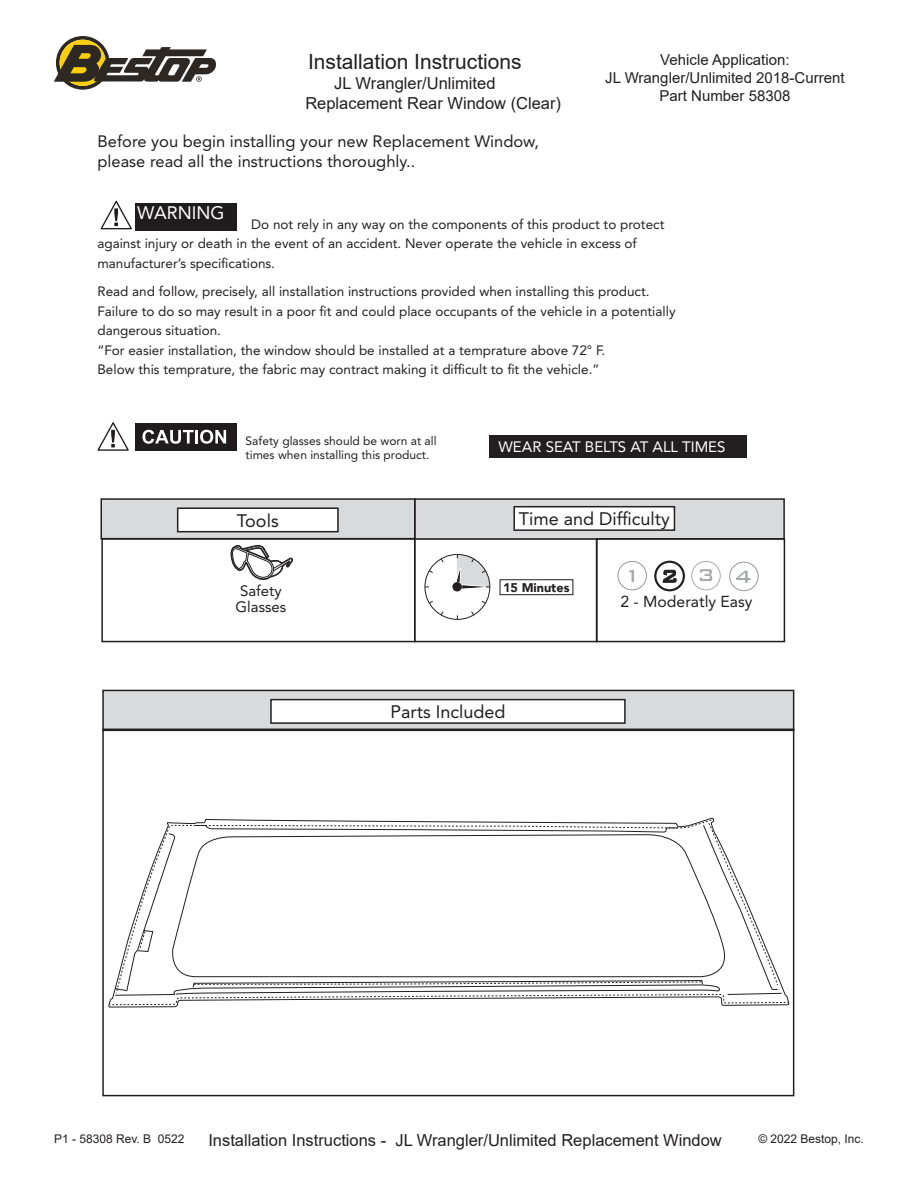
<style>
.page{position:relative;width:918px;height:1188px;background:#fff}
.page>*{position:absolute;margin:0;border:0;box-sizing:border-box;transform-origin:0 0}
.t1{font:21px "Arial";color:#231f20}
.t2{font:18px "Avenir LT Std";color:#231f20}
.t3{font:18px "Avenir LT Std";color:#fff}
.t4{font:16.5px "Arial";color:#231f20}
.t5{font:16.5px/19.8px "Avenir LT Std";color:#231f20}
.t6{font:15.75px "Avenir LT Std";color:#231f20}
.t7{font:15px "Arial";color:#231f20}
.t8{font:15px "Avenir LT Std";color:#fff}
.t9{font:15px "Avenir LT Std";color:#231f20}
.t10{font:13.5px/19.5px "Avenir LT Std";color:#231f20}
.t11{font:900 12.6px "Avenir";color:#231f20}
.t12{font:12px/14.4px "Avenir LT Std";color:#231f20}
.t13{font:12px "Arial";color:#231f20}
</style>
<div class="page">
<svg style="left:54px;top:36px;width:162px;height:54px"></svg>
<div style="left:453px;top:583px;width:8px;height:8px;background:#231f20;border-radius:50%"></div>
<div style="left:453px;top:582px;width:9px;height:9px;border:1px solid #231f20;border-radius:50%"></div>
<svg style="left:440px;top:558px;width:4px;height:5px"></svg>
<svg style="left:428px;top:570px;width:5px;height:4px"></svg>
<svg style="left:428px;top:600px;width:5px;height:4px"></svg>
<svg style="left:440px;top:611px;width:4px;height:5px"></svg>
<svg style="left:471px;top:611px;width:4px;height:5px"></svg>
<svg style="left:456px;top:554px;width:34px;height:35px"></svg>
<div style="left:500px;top:579px;width:73px;height:16px;border:1px solid #231f20"></div>
<div style="left:414px;top:538px;width:184px;height:104px;border:2px solid #231f20"></div>
<div style="left:415px;top:499px;width:369px;height:40px;background:#d9dadc"></div>
<div style="left:414px;top:498px;width:371px;height:42px;border:2px solid #231f20"></div>
<div style="left:618px;top:561px;width:29px;height:29px;border:1px solid #939698;border-radius:50%"></div>
<svg style="left:629px;top:570px;width:5px;height:12px"></svg>
<div style="left:654px;top:561px;width:31px;height:30px;border:2px solid #231f20;border-radius:50%"></div>
<svg style="left:662px;top:569px;width:15px;height:14px"></svg>
<div style="left:729px;top:562px;width:30px;height:29px;border:1px solid #939698;border-radius:50%"></div>
<svg style="left:736px;top:571px;width:15px;height:12px"></svg>
<div style="left:691px;top:561px;width:30px;height:29px;border:1px solid #a8a9ad;border-radius:50%"></div>
<svg style="left:700px;top:569px;width:12px;height:12px"></svg>
<div style="left:596px;top:538px;width:189px;height:104px;border:2px solid #231f20"></div>
<div style="left:514px;top:507px;width:160px;height:23px;background:#fff"></div>
<div style="left:513px;top:506px;width:162px;height:25px;border:2px solid #231f20"></div>
<div style="left:101px;top:499px;width:314px;height:40px;background:#d9dadc"></div>
<div style="left:100px;top:498px;width:316px;height:42px;border:2px solid #231f20"></div>
<div style="left:178px;top:508px;width:160px;height:24px;background:#fff"></div>
<div style="left:177px;top:507px;width:162px;height:25px;border:2px solid #231f20"></div>
<svg style="left:230px;top:545px;width:64px;height:35px"></svg>
<div style="left:101px;top:538px;width:315px;height:104px;border:2px solid #231f20"></div>
<svg style="left:97px;top:422px;width:32px;height:29px"></svg>
<div style="left:135px;top:423px;width:101px;height:28px;background:#201c1d"></div>
<svg style="left:142px;top:430px;width:84px;height:14px"></svg>
<div style="left:490px;top:435px;width:257px;height:23px;background:#231f20"></div>
<svg style="left:100px;top:200px;width:32px;height:30px"></svg>
<div style="left:135px;top:204px;width:101px;height:27px;background:#201c1d"></div>
<div style="left:102px;top:690px;width:692px;height:41px;background:#d9dadc;border:2px solid #231f20"></div>
<div style="left:271px;top:700px;width:354px;height:23px;background:#fff"></div>
<div style="left:270px;top:699px;width:356px;height:25px;border:2px solid #231f20"></div>
<svg style="left:109px;top:820px;width:680px;height:185px"></svg>
<div style="left:102px;top:729px;width:692px;height:367px;border:2px solid #231f20"></div>
<p class="t1" style="left:308px;top:47px;width:215px">Installation Instructions</p>
<p class="t4" style="left:334px;top:72px;width:163px">JL Wrangler/Unlimited</p>
<p class="t4" style="left:305px;top:92px;width:257px">Replacement Rear Window (Clear)</p>
<p class="t5" style="left:97px;top:132px;width:443px">Before you begin installing your new Replacement Window, please read all the instructions thoroughly..</p>
<p class="t7" style="left:660px;top:49px;width:131px">Vehicle Application:</p>
<p class="t7" style="left:605px;top:67px;width:241px">JL Wrangler/Unlimited 2018-Current</p>
<p class="t7" style="left:659px;top:85px;width:132px">Part Number 58308</p>
<p class="t3" style="left:137px;top:203px;width:89px">WARNING</p>
<p class="t10" style="left:97px;top:215px;width:568px;text-indent:154px">Do not rely in any way on the components of this product to protect against injury or death in the event of an accident. Never operate the vehicle in excess of manufacturer’s specifications.</p>
<p class="t10" style="left:97px;top:282px;width:580px">Read and follow, precisely, all installation instructions provided when installing this product.<br>Failure to do so may result in a poor fit and could place occupants of the vehicle in a potentially dangerous situation.</p>
<p class="t10" style="left:97px;top:341px;width:509px">“For easier installation, the window should be installed at a temprature above 72° F.</p>
<p class="t10" style="left:97px;top:360px;width:503px">Below this temprature, the fabric may contract making it difficult to fit the vehicle.”</p>
<p class="t12" style="left:246px;top:433px;width:192px">Safety glasses should be worn at all times when installing this product.</p>
<p class="t8" style="left:498px;top:438px;width:229px">WEAR SEAT BELTS AT ALL TIMES</p>
<p class="t2" style="left:237px;top:510px;width:43px">Tools</p>
<p class="t2" style="left:519px;top:509px;width:153px">Time and Difficulty</p>
<p class="t9" style="left:240px;top:582px;width:43px">Safety</p>
<p class="t9" style="left:236px;top:598px;width:52px">Glasses</p>
<p class="t11" style="left:503px;top:577px;width:68px">15 Minutes</p>
<p class="t2" style="left:390px;top:701px;width:117px">Parts Included</p>
<p class="t6" style="left:620px;top:592px;width:134px">2 - Moderatly Easy</p>
<p class="t13" style="left:54px;top:1130px;width:132px">P1 - 58308 Rev. B 0522</p>
<p class="t4" style="left:208px;top:1129px;width:515px">Installation Instructions - JL Wrangler/Unlimited Replacement Window</p>
<p class="t13" style="left:758px;top:1130px;width:107px">© 2022 Bestop, Inc.</p>
</div>
